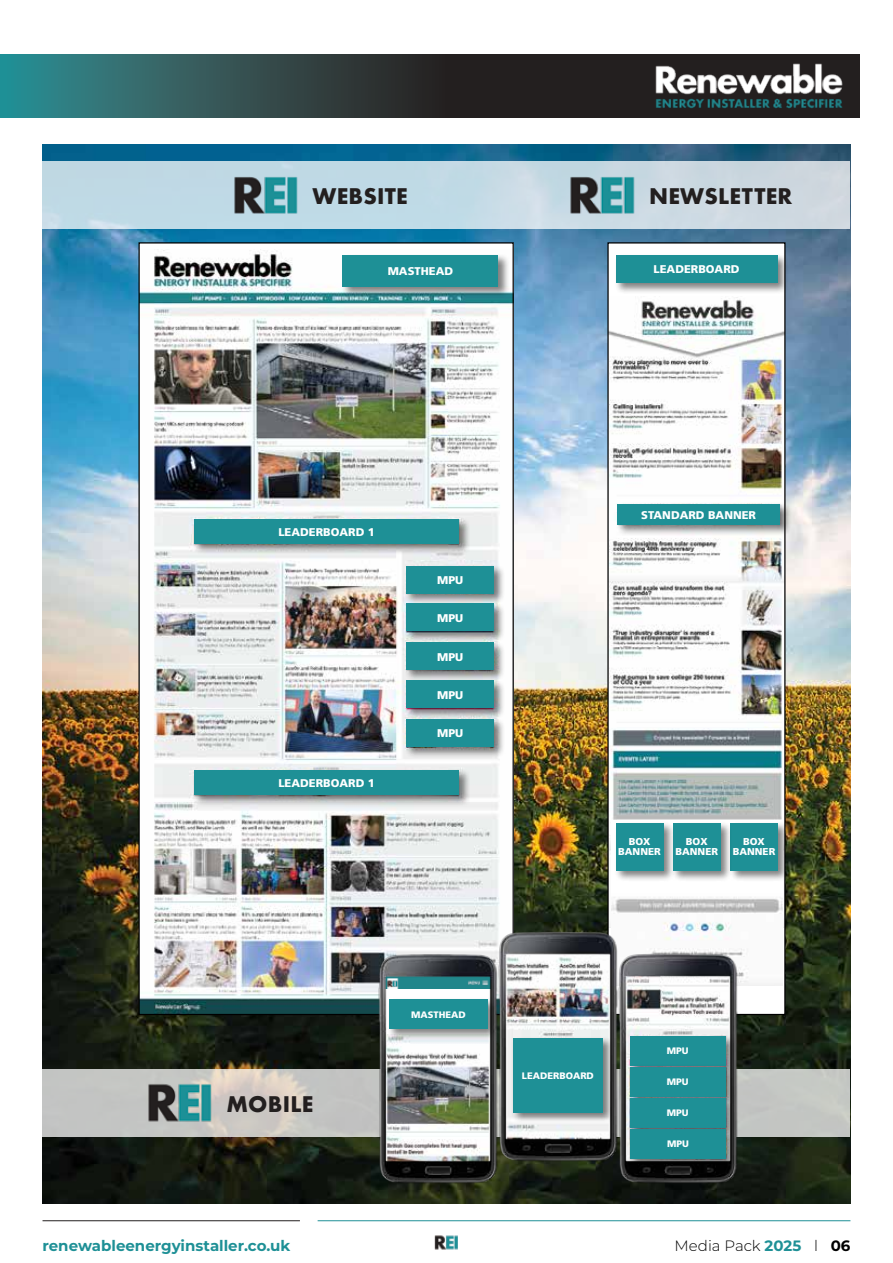
<style>
.page{position:relative;width:893px;height:1263px;background:#fff}
.page>*{position:absolute;margin:0;border:0;box-sizing:border-box;transform-origin:0 0}
.t1{font:700 23.7px "Futura PT";letter-spacing:.01em;color:#231f1f}
.t2{font:700 15px "Montserrat";color:#1e9096}
.t3{font:300 15px "Montserrat";color:#000}
.t4{font:900 11.25px "Frutiger LT Std";color:#fff}
.t5{font:900 9.9px/9.9px "Frutiger LT Std";color:#fff;text-align:center}
.t6{font:900 9.3px "Frutiger LT Std";color:#fff}
.s1{font-weight:700;color:#1e9096}
.s2{font-weight:700}
</style>
<div class="page">
<img style="left:43px;top:145px;width:807px;height:1058px">
<svg style="left:43px;top:1069px;width:807px;height:67px;background:#c7c6c3"></svg>
<div style="left:43px;top:161px;width:807px;height:67px;background:linear-gradient(to bottom,#c3d7e1,#c7dce6)"></div>
<img style="left:233px;top:161px;width:67px;height:67px">
<img style="left:147px;top:1069px;width:67px;height:67px">
<img style="left:569px;top:161px;width:67px;height:67px">
<svg style="left:0;top:54px;width:859px;height:64px;background:#2b4142"></svg>
<img style="left:653px;top:62px;width:192px;height:48px">
<hr style="left:43px;top:1220px;width:257px;height:1px;background:#231f1f">
<hr style="left:318px;top:1220px;width:532px;height:1px;background:#1e9096">
<img style="left:434px;top:1235px;width:24px;height:15px">
<div style="left:608px;top:243px;width:177px;height:771px;background:#fff"></div>
<img style="left:609px;top:297px;width:174px;height:554px">
<img style="left:140px;top:249px;width:372px;height:764px">
<div style="left:341px;top:254px;width:169px;height:44px;background:#000;opacity:.5"></div>
<div style="left:343px;top:255px;width:155px;height:32px;background:#1e9096"></div>
<div style="left:193px;top:517px;width:277px;height:38px;background:#000;opacity:.5"></div>
<div style="left:194px;top:519px;width:265px;height:25px;background:#1e9096"></div>
<div style="left:193px;top:769px;width:277px;height:37px;background:#000;opacity:.5"></div>
<div style="left:194px;top:770px;width:265px;height:25px;background:#1e9096"></div>
<div style="left:405px;top:564px;width:101px;height:41px;background:#000;opacity:.5"></div>
<div style="left:406px;top:566px;width:88px;height:27px;background:#1e9096"></div>
<div style="left:405px;top:602px;width:101px;height:41px;background:#000;opacity:.5"></div>
<div style="left:406px;top:604px;width:88px;height:27px;background:#1e9096"></div>
<div style="left:405px;top:641px;width:101px;height:41px;background:#000;opacity:.5"></div>
<div style="left:406px;top:643px;width:88px;height:27px;background:#1e9096"></div>
<div style="left:405px;top:679px;width:101px;height:41px;background:#000;opacity:.5"></div>
<div style="left:406px;top:680px;width:88px;height:28px;background:#1e9096"></div>
<div style="left:405px;top:717px;width:101px;height:41px;background:#000;opacity:.5"></div>
<div style="left:406px;top:719px;width:88px;height:28px;background:#1e9096"></div>
<div style="left:614px;top:254px;width:175px;height:41px;background:#000;opacity:.5"></div>
<div style="left:616px;top:255px;width:161px;height:28px;background:#1e9096"></div>
<div style="left:616px;top:503px;width:176px;height:33px;background:#000;opacity:.5"></div>
<div style="left:617px;top:504px;width:163px;height:20px;background:#1e9096"></div>
<img style="left:374px;top:939px;width:128px;height:248px">
<div style="left:387px;top:997px;width:112px;height:43px;background:#000;opacity:.5"></div>
<div style="left:389px;top:999px;width:98px;height:30px;background:#1e9096"></div>
<img style="left:611px;top:897px;width:172px;height:88px">
<div style="left:611px;top:820px;width:172px;height:73px;background:#fff"></div>
<div style="left:614px;top:821px;width:61px;height:61px;background:#000;opacity:.5"></div>
<div style="left:616px;top:823px;width:47px;height:47px;background:#1e9096"></div>
<div style="left:729px;top:821px;width:60px;height:61px;background:#000;opacity:.5"></div>
<div style="left:730px;top:823px;width:47px;height:47px;background:#1e9096"></div>
<div style="left:672px;top:821px;width:60px;height:61px;background:#000;opacity:.5"></div>
<div style="left:673px;top:823px;width:47px;height:47px;background:#1e9096"></div>
<img style="left:614px;top:950px;width:128px;height:237px">
<div style="left:628px;top:1034px;width:109px;height:43px;background:#000;opacity:.5"></div>
<div style="left:630px;top:1036px;width:95px;height:29px;background:#1e9096"></div>
<div style="left:628px;top:1065px;width:109px;height:43px;background:#000;opacity:.5"></div>
<div style="left:630px;top:1067px;width:95px;height:29px;background:#1e9096"></div>
<div style="left:628px;top:1096px;width:109px;height:43px;background:#000;opacity:.5"></div>
<div style="left:630px;top:1098px;width:95px;height:29px;background:#1e9096"></div>
<div style="left:628px;top:1127px;width:109px;height:43px;background:#000;opacity:.5"></div>
<div style="left:630px;top:1129px;width:96px;height:29px;background:#1e9096"></div>
<img style="left:494px;top:919px;width:128px;height:246px">
<div style="left:511px;top:1036px;width:103px;height:87px;background:#000;opacity:.5"></div>
<div style="left:513px;top:1038px;width:89px;height:74px;background:#1e9096"></div>
<h1 class="t1" style="left:313px;top:181px;width:97px">WEBSITE</h1>
<p class="t4" style="left:388px;top:264px;width:67px">MASTHEAD</p>
<h1 class="t1" style="left:649px;top:181px;width:145px">NEWSLETTER</h1>
<p class="t4" style="left:653px;top:263px;width:88px">LEADERBOARD</p>
<p class="t4" style="left:278px;top:525px;width:98px">LEADERBOARD 1</p>
<p class="t4" style="left:278px;top:776px;width:98px">LEADERBOARD 1</p>
<p class="t4" style="left:437px;top:573px;width:28px">MPU</p>
<p class="t4" style="left:437px;top:611px;width:28px">MPU</p>
<p class="t4" style="left:437px;top:650px;width:28px">MPU</p>
<p class="t4" style="left:437px;top:688px;width:28px">MPU</p>
<p class="t4" style="left:437px;top:726px;width:28px">MPU</p>
<p class="t4" style="left:641px;top:508px;width:116px">STANDARD BANNER</p>
<p class="t5" style="left:618px;top:837px;width:44px">BOX<br>BANNER</p>
<p class="t5" style="left:733px;top:837px;width:44px">BOX<br>BANNER</p>
<p class="t5" style="left:675px;top:837px;width:44px">BOX<br>BANNER</p>
<h1 class="t1" style="left:226px;top:1088px;width:88px">MOBILE</h1>
<p class="t6" style="left:411px;top:1009px;width:56px">MASTHEAD</p>
<p class="t6" style="left:522px;top:1070px;width:73px">LEADERBOARD</p>
<p class="t6" style="left:667px;top:1045px;width:23px">MPU</p>
<p class="t6" style="left:667px;top:1076px;width:23px">MPU</p>
<p class="t6" style="left:667px;top:1107px;width:23px">MPU</p>
<p class="t6" style="left:667px;top:1138px;width:23px">MPU</p>
<h2 class="t2" style="left:43px;top:1234px;width:249px">renewableenergyinstaller.co.uk</h2>
<h2 class="t3" style="left:675px;top:1235px;width:177px">Media Pack <span class="s1">2025</span> l <span class="s2">06</span></h2>
</div>
